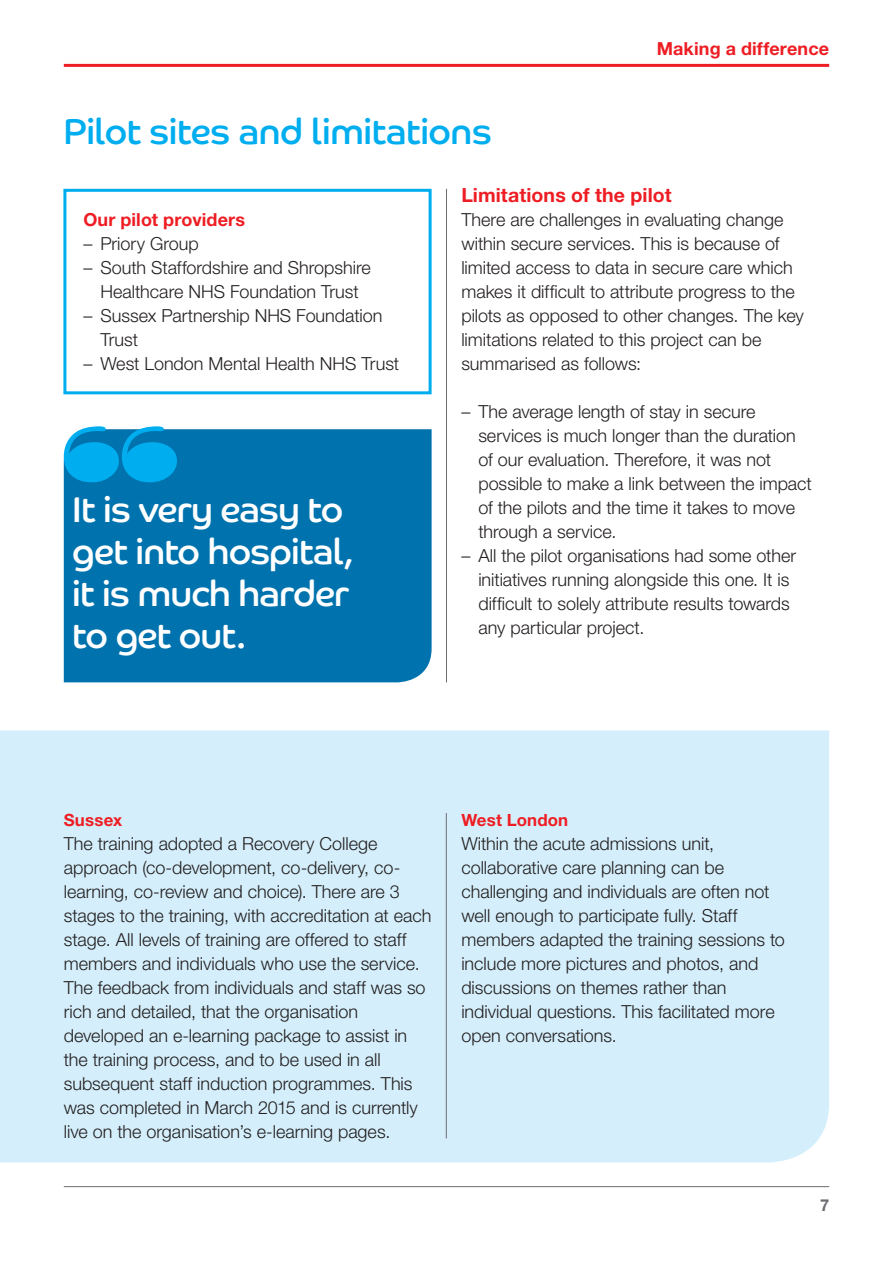
<style>
.page{position:relative;width:893px;height:1263px;background:#fff}
.page>*{position:absolute;margin:0;border:0;box-sizing:border-box;transform-origin:0 0}
.t1{font:36px/42px "Co Rethink";letter-spacing:-.02em;color:#fff}
.t2{font:36px "Co Rethink";letter-spacing:-.01em;color:#00aeef}
.t3{font:700 19.5px "Helvetica Neue LT Pro";letter-spacing:.005em;color:#ee1d23}
.t4{font:300 18px/24px "Helvetica Neue LT Pro";color:#231f20}
.t5{font:700 18px "Helvetica Neue LT Pro";letter-spacing:.005em;color:#ee1d23}
.t6{font:700 16.8px "Helvetica Neue LT Pro";letter-spacing:.01em;color:#ee1d23}
.t7{font:700 16.5px "Helvetica Neue LT Pro";color:#6c6d70}
</style>
<div class="page">
<hr style="left:64px;top:64px;width:765px;height:3px;background:#ee1d23">
<hr style="left:64px;top:1186px;width:765px;height:1px;background:#6c6d70">
<hr style="left:446px;top:189px;width:1px;height:493px;background:#6c6d70">
<div style="left:0;top:730px;width:829px;height:432px;background:#d4effb"></div>
<hr style="left:446px;top:813px;width:1px;height:325px;background:#6c6d70">
<div style="left:64px;top:429px;width:368px;height:253px;background:#0073ae"></div>
<svg style="left:64px;top:426px;width:113px;height:56px;background:#0fa0db"></svg>
<div style="left:63px;top:189px;width:369px;height:205px;border:3px solid #00aeef"></div>
<h1 class="t2" style="left:63px;top:110px;width:430px">Pilot sites and limitations</h1>
<p class="t5" style="left:657px;top:38px;width:174px">Making a difference</p>
<p class="t5" style="left:83px;top:209px;width:163px">Our pilot providers</p>
<p class="t4" style="left:83px;top:232px;width:117px">– Priory Group</p>
<p class="t4" style="left:83px;top:256px;width:289px;text-align:center">– South Staffordshire and Shropshire<br>Healthcare NHS Foundation Trust</p>
<p class="t4" style="left:100px;top:303px;width:283px;text-indent:-17px">– Sussex Partnership NHS Foundation<br>Trust</p>
<p class="t4" style="left:83px;top:351px;width:317px">– West London Mental Health NHS Trust</p>
<h1 class="t1" style="left:72px;top:488px;width:284px">It is very easy to get into hospital, it is much harder to get out.</h1>
<p class="t3" style="left:461px;top:183px;width:212px">Limitations of the pilot</p>
<p class="t4" style="left:461px;top:208px;width:344px">There are challenges in evaluating change within secure services. This is because of limited access to data in secure care which makes it difficult to attribute progress to the pilots as opposed to other changes. The key limitations related to this project can be summarised as follows:</p>
<p class="t4" style="left:478px;top:399px;width:335px;text-indent:-17px">– The average length of stay in secure services is much longer than the duration of our evaluation. Therefore, it was not possible to make a link between the impact of the pilots and the time it takes to move through a service.</p>
<p class="t4" style="left:478px;top:543px;width:319px;text-indent:-17px">– All the pilot organisations had some other initiatives running alongside this one. It is difficult to solely attribute results towards any particular project.</p>
<p class="t6" style="left:64px;top:810px;width:60px">Sussex</p>
<p class="t4" style="left:64px;top:832px;width:369px">The training adopted a Recovery College approach (co-development, co-delivery, co&shy;learning, co-review and choice). There are 3 stages to the training, with accreditation at each stage. All levels of training are offered to staff members and individuals who use the service.<br>The feedback from individuals and staff was so rich and detailed, that the organisation developed an e-learning package to assist in the training process, and to be used in all subsequent staff induction programmes. This was completed in March 2015 and is currently live on the organisation’s e-learning pages.</p>
<p class="t6" style="left:461px;top:810px;width:108px">West London</p>
<p class="t4" style="left:461px;top:832px;width:325px">Within the acute admissions unit, collaborative care planning can be challenging and individuals are often not well enough to participate fully. Staff members adapted the training sessions to include more pictures and photos, and discussions on themes rather than individual questions. This facilitated more open conversations.</p>
<p class="t7" style="left:820px;top:1194px;width:11px">7</p>
</div>
